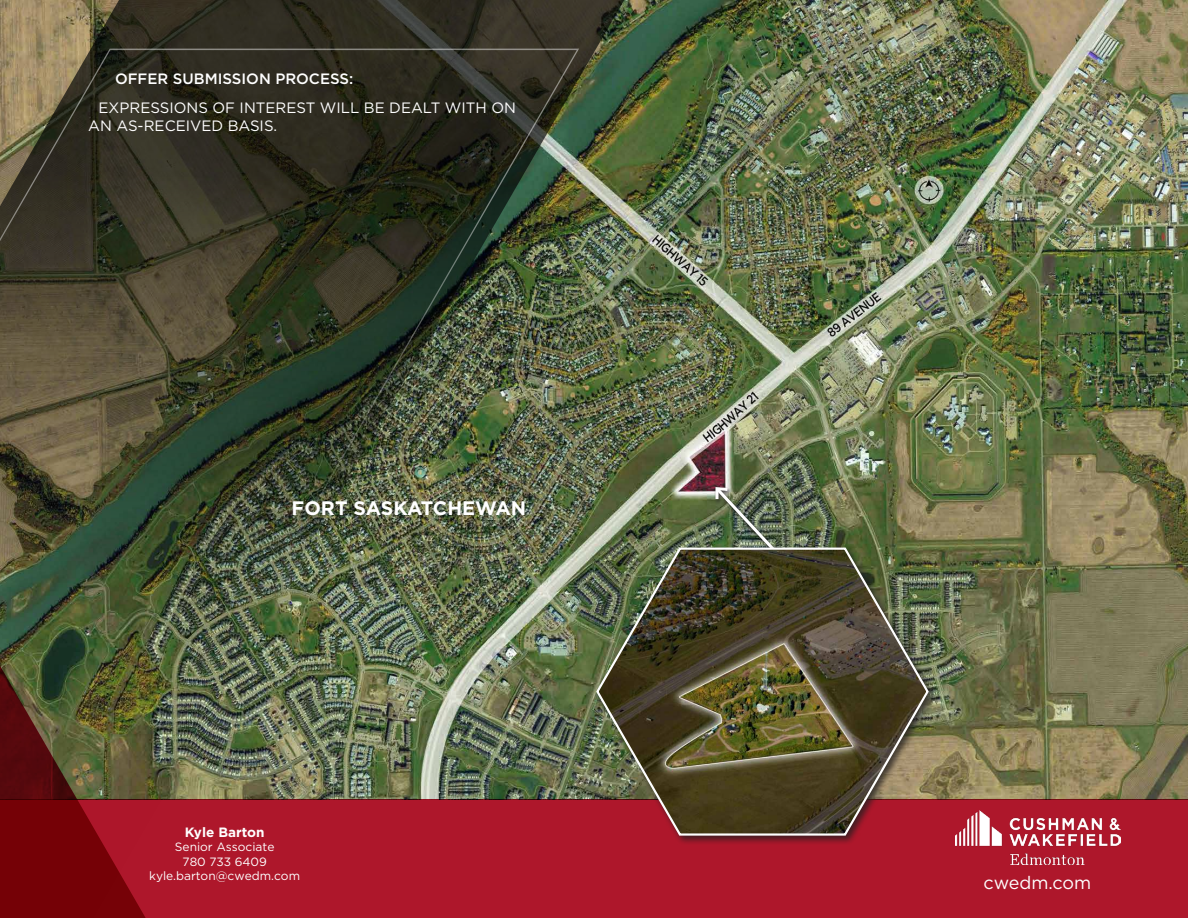
<style>
.page{position:relative;width:1188px;height:918px;background:#fff}
.page>*{position:absolute;margin:0;border:0;box-sizing:border-box;transform-origin:0 0}
.Body_Text{font:700 19.5px "Gotham";color:#fff}
.Company_Address_Text{font:18px "Gotham";color:#fff}
.t1{font:15px/28.5px "Gotham";color:#fff}
.Broker_Name{font:700 13.5px "Gotham";color:#fff}
.Broker_Contact_Small{font:12px/14.4px "Gotham";color:#fff;text-align:center}
.s1{font-weight:500}
</style>
<div class="page">
<img style="left:624px;top:0;width:564px;height:799px">
<div style="left:714px;top:486px;width:77px;height:81px;background:#231f20;opacity:.9"></div>
<img style="left:713px;top:484px;width:75px;height:61px">
<div style="left:0;top:799px;width:1188px;height:119px;background:#ae172b"></div>
<div style="left:594px;top:545px;width:344px;height:300px;background:#231f20;opacity:.75"></div>
<img style="left:624px;top:546px;width:306px;height:291px">
<img style="left:0;top:0;width:624px;height:918px">
<img style="left:0;top:48px;width:580px;height:817px">
<img style="left:955px;top:811px;width:165px;height:53px">
<p class="t1" style="left:99px;top:64px;width:419px;text-indent:16px"><span class="s1">OFFER SUBMISSION PROCESS:<br></span>EXPRESSIONS OF INTEREST WILL BE DEALT WITH ON</p>
<p class="t1" style="left:88px;top:111px;width:191px">AN AS-RECEIVED BASIS.</p>
<p class="Body_Text" style="left:292px;top:495px;width:236px">FORT SASKATCHEWAN</p>
<p class="Broker_Name" style="left:185px;top:823px;width:81px">Kyle Barton</p>
<p class="Broker_Contact_Small" style="left:149px;top:840px;width:152px">Senior Associate<br>780 733 6409 kyle.barton@cwedm.com</p>
<p class="Company_Address_Text" style="left:984px;top:871px;width:109px">cwedm.com</p>
</div>
